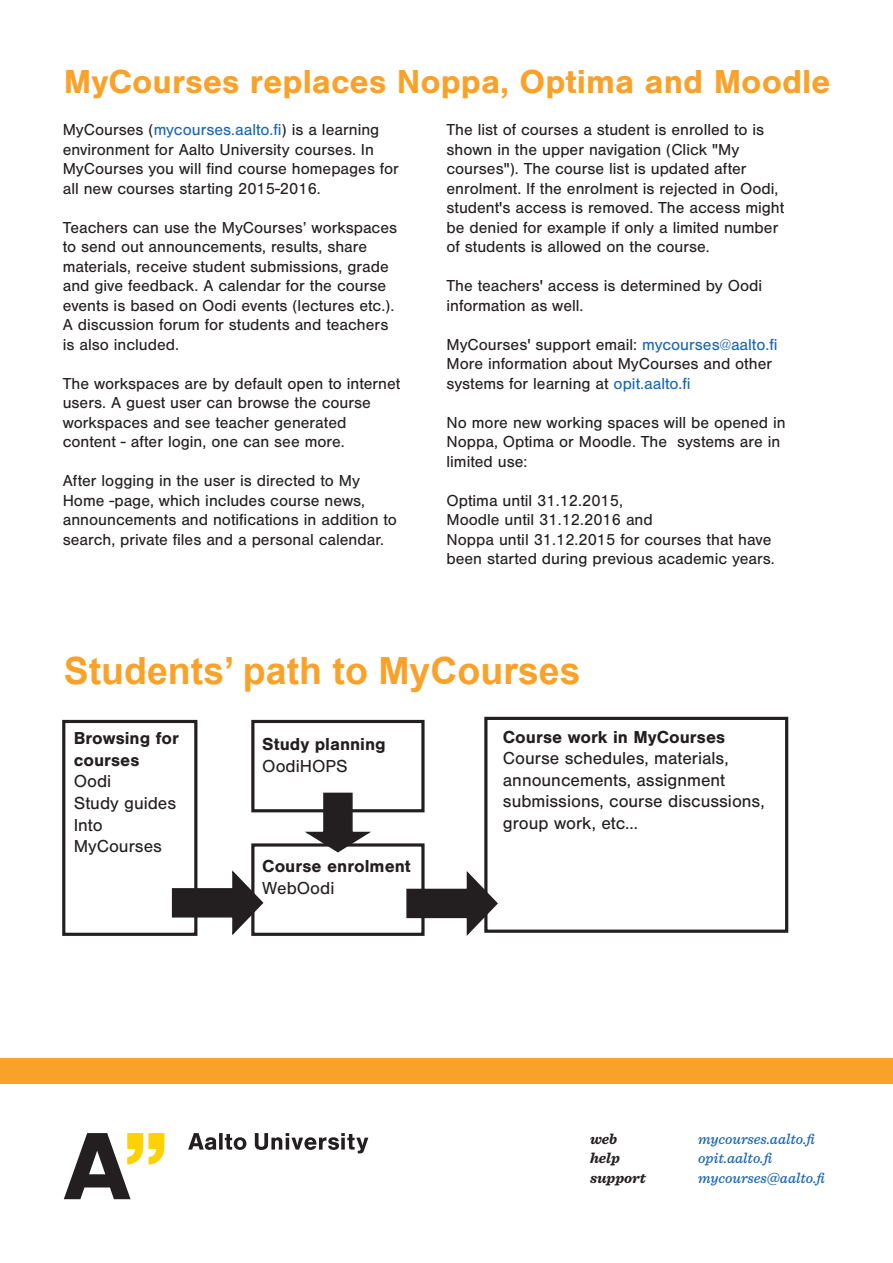
<style>
.page{position:relative;width:893px;height:1263px;background:#fff}
.page>*{position:absolute;margin:0;border:0;box-sizing:border-box;transform-origin:0 0}
.t1{font:700 37.5px "Arial";color:#f9a22a}
.t2{font:700 34.5px "Nimbus San";color:#f9a22a}
.t3{font:18px/21.6px "Nimbus San";color:#231f20}
.t4{font:700 18px/21.6px "Nimbus San";color:#231f20}
.t5{font:16.5px/19.5px "Nimbus San";color:#231f20}
.t6{font:italic 500 15px "Sentinel";color:#1a66b2}
.t7{font:italic 700 15px "Sentinel";color:#231f20}
.s1{color:#1a66b2}
</style>
<div class="page">
<svg style="left:188px;top:1133px;width:180px;height:20px"></svg>
<svg style="left:64px;top:1133px;width:100px;height:66px"></svg>
<div style="left:0;top:1058px;width:893px;height:26px;background:#f9a22a"></div>
<div style="left:62px;top:720px;width:135px;height:216px;border:3px solid #231f20"></div>
<div style="left:251px;top:720px;width:174px;height:92px;border:3px solid #231f20"></div>
<div style="left:251px;top:843px;width:174px;height:93px;border:3px solid #231f20"></div>
<div style="left:484px;top:717px;width:304px;height:216px;border:3px solid #231f20"></div>
<svg style="left:171px;top:868px;width:94px;height:68px"></svg>
<svg style="left:406px;top:869px;width:93px;height:67px"></svg>
<svg style="left:302px;top:792px;width:72px;height:61px"></svg>
<h2 class="t2" style="left:64px;top:63px;width:768px">MyCourses replaces Noppa, Optima and Moodle</h2>
<p class="t5" style="left:63px;top:120px;width:338px">MyCourses (<span class="s1">mycourses.aalto.fi</span>) is a learning environment for Aalto University courses. In MyCourses you will find course homepages for all new courses starting 2015-2016.</p>
<p class="t5" style="left:63px;top:218px;width:336px">Teachers can use the MyCourses’ workspaces to send out announcements, results, share materials, receive student submissions, grade and give feedback. A calendar for the course events is based on Oodi events (lectures etc.).<br>A discussion forum for students and teachers is also included.</p>
<p class="t5" style="left:63px;top:374px;width:339px">The workspaces are by default open to internet users. A guest user can browse the course workspaces and see teacher generated content - after login, one can see more.</p>
<p class="t5" style="left:63px;top:471px;width:336px">After logging in the user is directed to My Home -page, which includes course news, announcements and notifications in addition to search, private files and a personal calendar.</p>
<p class="t5" style="left:446px;top:120px;width:339px">The list of courses a student is enrolled to is shown in the upper navigation (Click "My courses"). The course list is updated after enrolment. If the enrolment is rejected in Oodi, student's access is removed. The access might be denied for example if only a limited number of students is allowed on the course.</p>
<p class="t5" style="left:446px;top:276px;width:317px">The teachers' access is determined by Oodi information as well.</p>
<p class="t5" style="left:446px;top:335px;width:332px">MyCourses' support email: <span class="s1">mycourses@aalto.fi<br></span>More information about MyCourses and other systems for learning at <span class="s1">opit.aalto.fi</span></p>
<p class="t5" style="left:446px;top:413px;width:341px">No more new working spaces will be opened in<br>Noppa, Optima or Moodle. The systems are in limited use:</p>
<p class="t5" style="left:446px;top:491px;width:330px">Optima until 31.12.2015,<br>Moodle until 31.12.2016 and<br>Noppa until 31.12.2015 for courses that have been started during previous academic years.</p>
<h1 class="t1" style="left:64px;top:645px;width:518px">Students’ path to MyCourses</h1>
<p class="t4" style="left:74px;top:728px;width:107px">Browsing for courses</p>
<p class="t3" style="left:74px;top:771px;width:104px">Oodi<br>Study guides<br>Into<br>MyCourses</p>
<p class="t4" style="left:262px;top:734px;width:125px">Study planning</p>
<p class="t3" style="left:262px;top:755px;width:87px">OodiHOPS</p>
<p class="t4" style="left:262px;top:856px;width:150px">Course enrolment</p>
<p class="t3" style="left:262px;top:877px;width:74px">WebOodi</p>
<p class="t4" style="left:503px;top:726px;width:224px">Course work in MyCourses</p>
<p class="t3" style="left:503px;top:748px;width:263px">Course schedules, materials, announcements, assignment submissions, course discussions, group work, etc...</p>
<p class="t7" style="left:590px;top:1127px;width:29px">web</p>
<p class="t6" style="left:698px;top:1127px;width:120px">mycourses.aalto.fi</p>
<p class="t7" style="left:590px;top:1146px;width:31px">help</p>
<p class="t6" style="left:698px;top:1146px;width:77px">opit.aalto.fi</p>
<p class="t7" style="left:590px;top:1166px;width:57px">support</p>
<p class="t6" style="left:698px;top:1166px;width:130px">mycourses@aalto.fi</p>
</div>
